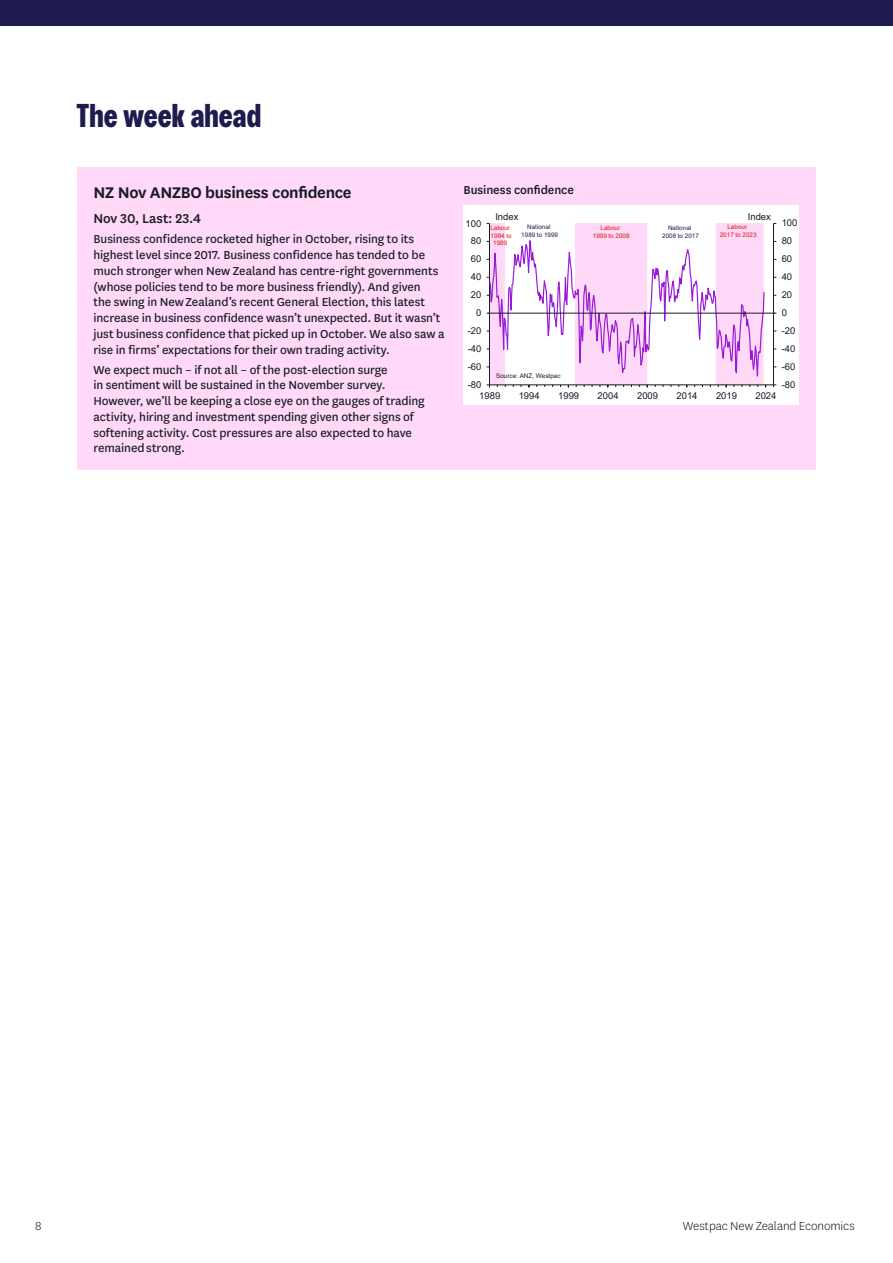
<style>
.page{position:relative;width:893px;height:1263px;background:#fff}
.page>*{position:absolute;margin:0;border:0;box-sizing:border-box;transform-origin:0 0}
.Navy_heading{font:33px "WESTPAC";color:#1f1b4f}
.Black_heading{font:600 18px "National LF";letter-spacing:-.02em;color:#181b25}
.Box_text_size_10_subheading{font:500 15px "National LF";letter-spacing:.005em;color:#181b25}
.Box_text_size9{font:13.5px/15.8px "National LF";letter-spacing:-.005em;color:#181b25}
.t1{font:300 13.5px "National LF";letter-spacing:-.005em;color:#181b25}
.Chart_heading{font:500 13.5px "National LF";letter-spacing:-.005em;color:#181b25}
.t2{font:9.45px "Arial";letter-spacing:-.005em;color:#181b25}
.t3{font:6.3px/7.5px "Arial";letter-spacing:.005em;color:#da1710;text-align:center}
.t4{font:6.3px/7.5px "Arial";letter-spacing:.005em;color:#1f1b4f;text-align:center}
.t5{font:6.3px "Arial";color:#181b25}
</style>
<div class="page">
<div style="left:0;top:0;width:893px;height:26px;background:#1f1b4f"></div>
<div style="left:77px;top:167px;width:369px;height:302px;background:#ffd9f7"></div>
<div style="left:446px;top:167px;width:370px;height:302px;background:#ffd9f7"></div>
<div style="left:463px;top:205px;width:336px;height:200px;background:#fff"></div>
<hr style="left:773px;top:224px;width:1px;height:161px;background:#181b25">
<hr style="left:489px;top:385px;width:284px;height:1px;background:#181b25">
<svg style="left:487px;top:223px;width:279px;height:165px"></svg>
<hr style="left:488px;top:313px;width:287px;height:1px;background:#181b25">
<p class="Navy_heading" style="left:77px;top:96px;width:186px">The week ahead</p>
<p class="Black_heading" style="left:94px;top:180px;width:260px">NZ Nov ANZBO business confidence</p>
<p class="Box_text_size_10_subheading" style="left:94px;top:209px;width:109px">Nov 30, Last: 23.4</p>
<p class="Box_text_size9" style="left:94px;top:231px;width:353px">Business confidence rocketed higher in October, rising to its highest level since 2017. Business confidence has tended to be much stronger when New Zealand has centre-right governments (whose policies tend to be more business friendly). And given<br>the swing in New Zealand’s recent General Election, this latest increase in business confidence wasn’t unexpected. But it wasn’t just business confidence that picked up in October. We also saw a rise in firms’ expectations for their own trading activity.</p>
<p class="Box_text_size9" style="left:94px;top:361px;width:333px">We expect much – if not all – of the post-election surge<br>in sentiment will be sustained in the November survey.<br>However, we’ll be keeping a close eye on the gauges of trading activity, hiring and investment spending given other signs of softening activity. Cost pressures are also expected to have remained strong.</p>
<p class="Chart_heading" style="left:463px;top:181px;width:112px">Business confidence</p>
<p class="t2" style="left:466px;top:217px;width:17px">100</p>
<p class="t2" style="left:471px;top:235px;width:12px">80</p>
<p class="t2" style="left:495px;top:210px;width:25px">Index</p>
<p class="t3" style="left:490px;top:224px;width:23px">Labour<br>1984 to<br>1989</p>
<p class="t3" style="left:593px;top:224px;width:38px">Labour<br>1999 to 2008</p>
<p class="t3" style="left:720px;top:223px;width:38px">Labour<br>2017 to 2023</p>
<p class="t2" style="left:748px;top:210px;width:25px">Index</p>
<p class="t4" style="left:521px;top:223px;width:38px">National<br>1989 to 1999</p>
<p class="t4" style="left:662px;top:224px;width:38px">National<br>2008 to 2017</p>
<p class="t2" style="left:782px;top:217px;width:17px">100</p>
<p class="t2" style="left:782px;top:235px;width:12px">80</p>
<p class="t2" style="left:471px;top:253px;width:12px">60</p>
<p class="t2" style="left:782px;top:252px;width:12px">60</p>
<p class="t2" style="left:471px;top:270px;width:12px">40</p>
<p class="t2" style="left:782px;top:270px;width:12px">40</p>
<p class="t2" style="left:471px;top:288px;width:12px">20</p>
<p class="t2" style="left:782px;top:288px;width:12px">20</p>
<p class="t2" style="left:476px;top:306px;width:7px">0</p>
<p class="t2" style="left:782px;top:306px;width:7px">0</p>
<p class="t2" style="left:468px;top:324px;width:15px">-20</p>
<p class="t2" style="left:782px;top:324px;width:15px">-20</p>
<p class="t2" style="left:468px;top:342px;width:15px">-40</p>
<p class="t2" style="left:782px;top:342px;width:15px">-40</p>
<p class="t2" style="left:468px;top:360px;width:15px">-60</p>
<p class="t2" style="left:782px;top:360px;width:15px">-60</p>
<p class="t2" style="left:468px;top:378px;width:15px">-80</p>
<p class="t5" style="left:496px;top:372px;width:66px">Source: ANZ, Westpac</p>
<p class="t2" style="left:782px;top:378px;width:15px">-80</p>
<p class="t2" style="left:479px;top:389px;width:22px">1989</p>
<p class="t2" style="left:519px;top:389px;width:22px">1994</p>
<p class="t2" style="left:558px;top:389px;width:22px">1999</p>
<p class="t2" style="left:598px;top:389px;width:22px">2004</p>
<p class="t2" style="left:637px;top:389px;width:22px">2009</p>
<p class="t2" style="left:676px;top:389px;width:22px">2014</p>
<p class="t2" style="left:716px;top:389px;width:22px">2019</p>
<p class="t2" style="left:755px;top:389px;width:22px">2024</p>
<p class="t1" style="left:35px;top:1217px;width:8px">8</p>
<p class="t1" style="left:683px;top:1217px;width:173px">Westpac New Zealand Economics</p>
</div>
